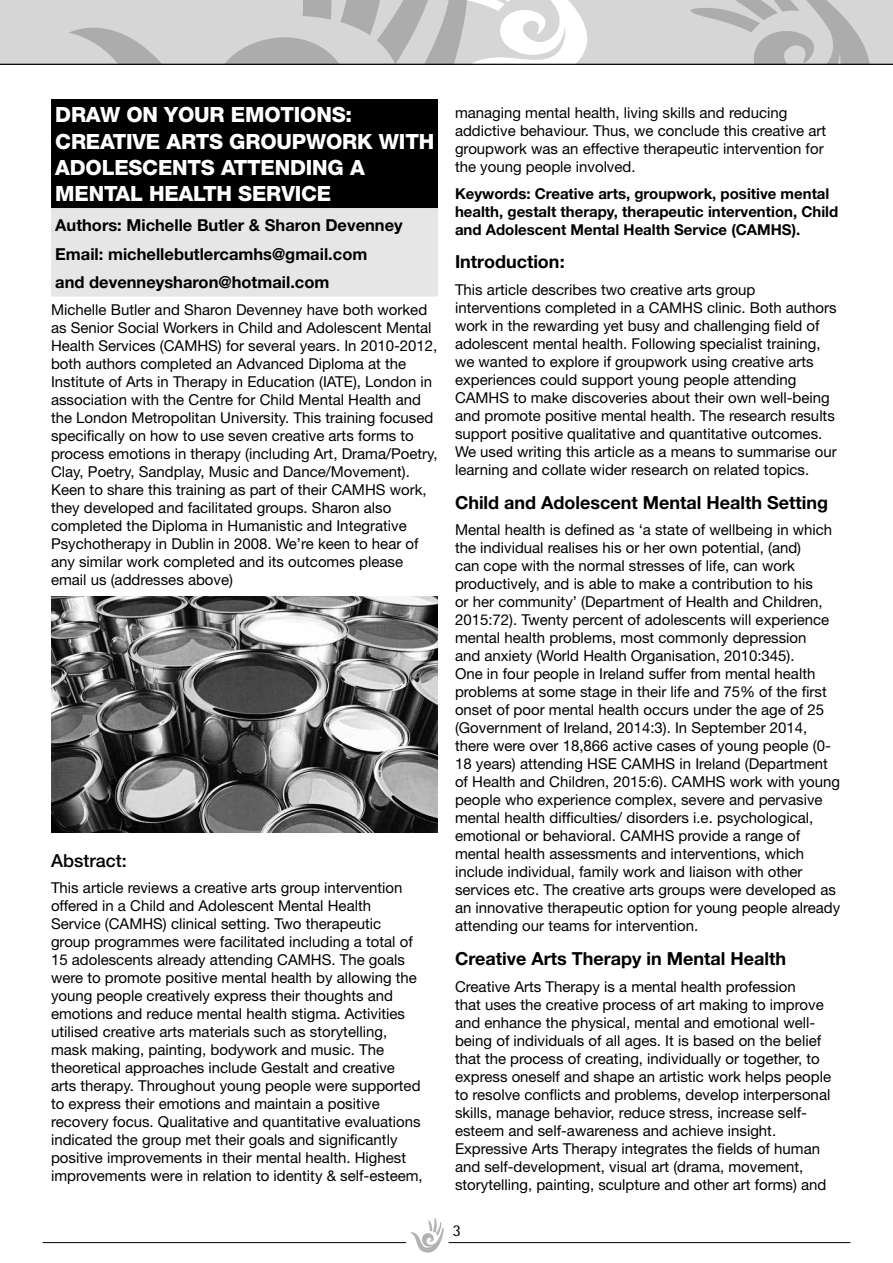
<style>
.page{position:relative;width:893px;height:1263px;background:#fff}
.page>*{position:absolute;margin:0;border:0;box-sizing:border-box;transform-origin:0 0}
.t1{font:800 21px/26.1px "Helvetica Neue";letter-spacing:-.01em;color:#fff}
.t2{font:700 18px "Helvetica Neue";color:#000}
.t3{font:500 18px "Helvetica Neue";color:#000}
.t4{font:700 16.5px/28.5px "Helvetica Neue";color:#000}
.t5{font:16.5px "Rotis Semi Sans";color:#000}
.t6{font:15px/18px "Helvetica Neue";color:#000}
.t7{font:700 15px/18px "Helvetica Neue";color:#000}
</style>
<div class="page">
<hr style="left:43px;top:1242px;width:363px;height:1px;background:#000">
<svg style="left:410px;top:1218px;width:34px;height:34px"></svg>
<hr style="left:449px;top:1242px;width:401px;height:1px;background:#000">
<div style="left:0;top:0;width:893px;height:64px;background:#d6d6d6"></div>
<svg style="left:676px;top:0;width:215px;height:64px"></svg>
<svg style="left:69px;top:0;width:539px;height:64px"></svg>
<hr style="left:0;top:64px;width:893px;height:1px;background:#000">
<div style="left:51px;top:99px;width:387px;height:31px;background:#000"></div>
<div style="left:51px;top:125px;width:387px;height:32px;background:#000"></div>
<div style="left:51px;top:151px;width:387px;height:32px;background:#000"></div>
<div style="left:51px;top:177px;width:387px;height:32px;background:#000"></div>
<div style="left:51px;top:208px;width:387px;height:32px;background:#e6e6e6"></div>
<div style="left:51px;top:237px;width:387px;height:31px;background:#e6e6e6"></div>
<div style="left:51px;top:265px;width:387px;height:32px;background:#e6e6e6"></div>
<img style="left:51px;top:596px;width:387px;height:237px">
<h1 class="t1" style="left:55px;top:102px;width:380px">DRAW ON YOUR EMOTIONS:<br>CREATIVE ARTS GROUPWORK WITH<br>ADOLESCENTS ATTENDING A<br>ME NTAL HEALTH SE RVICE</h1>
<p class="t4" style="left:55px;top:211px;width:349px">Authors: Michelle Butler &amp; Sharon Devenney<br>Email: michellebutlercamhs@gmail.com<br>and devenneysharon@hotmail.com</p>
<p class="t6" style="left:51px;top:300px;width:388px">Michelle Butler and Sharon Devenney have both worked as Senior Social Workers in Child and Adolescent Mental Health Services (CAMHS) for several years. In 2010-2012, both authors completed an Advanced Diploma at the Institute of Arts in Therapy in Education (IATE), London in association with the Centre for Child Mental Health and the London Metropolitan University. This training focused specifically on how to use seven creative arts forms to process emotions in therapy (including Art, Drama/Poetry, Clay, Poetry, Sandplay, Music and Dance/Movement).<br>Keen to share this training as part of their CAMHS work, they developed and facilitated groups. Sharon also completed the Diploma in Humanistic and Integrative Psychotherapy in Dublin in 2008. We’re keen to hear of any similar work completed and its outcomes please email us (addresses above)</p>
<p class="t3" style="left:51px;top:849px;width:77px">Abstract:</p>
<p class="t6" style="left:51px;top:878px;width:373px">This article reviews a creative arts group intervention offered in a Child and Adolescent Mental Health Service (CAMHS) clinical setting. Two therapeutic group programmes were facilitated including a total of 15 adolescents already attending CAMHS. The goals were to promote positive mental health by allowing the young people creatively express their thoughts and emotions and reduce mental health stigma. Activities utilised creative arts materials such as storytelling, mask making, painting, bodywork and music. The theoretical approaches include Gestalt and creative arts therapy. Throughout young people were supported to express their emotions and maintain a positive recovery focus. Qualitative and quantitative evaluations indicated the group met their goals and significantly positive improvements in their mental health. Highest improvements were in relation to identity &amp; self-esteem,</p>
<p class="t6" style="left:455px;top:104px;width:373px">managing mental health, living skills and reducing addictive behaviour. Thus, we conclude this creative art groupwork was an effective therapeutic intervention for the young people involved.</p>
<p class="t7" style="left:455px;top:184px;width:385px">Keywords: Creative arts, groupwork, positive mental health, gestalt therapy, therapeutic intervention, Child and Adolescent Mental Health Service (CAMHS).</p>
<p class="t2" style="left:455px;top:251px;width:111px">Introduction:</p>
<p class="t6" style="left:455px;top:280px;width:383px">This article describes two creative arts group interventions completed in a CAMHS clinic. Both authors work in the rewarding yet busy and challenging field of adolescent mental health. Following specialist training, we wanted to explore if groupwork using creative arts experiences could support young people attending CAMHS to make discoveries about their own well-being and promote positive mental health. The research results support positive qualitative and quantitative outcomes.<br>We used writing this article as a means to summarise our learning and collate wider research on related topics.</p>
<p class="t2" style="left:455px;top:491px;width:375px">Child and Adolescent Mental Health Setting</p>
<p class="t6" style="left:455px;top:521px;width:387px">Mental health is defined as ‘a state of wellbeing in which the individual realises his or her own potential, (and)<br>can cope with the normal stresses of life, can work productively, and is able to make a contribution to his<br>or her community’ (Department of Health and Children, 2015:72). Twenty percent of adolescents will experience mental health problems, most commonly depression<br>and anxiety (World Health Organisation, 2010:345).<br>One in four people in Ireland suffer from mental health problems at some stage in their life and 75% of the first onset of poor mental health occurs under the age of 25 (Government of Ireland, 2014:3). In September 2014, there were over 18,866 active cases of young people (0- 18 years) attending HSE CAMHS in Ireland (Department of Health and Children, 2015:6). CAMHS work with young people who experience complex, severe and pervasive mental health difficulties/ disorders i.e. psychological, emotional or behavioral. CAMHS provide a range of mental health assessments and interventions, which include individual, family work and liaison with other services etc. The creative arts groups were developed as an innovative therapeutic option for young people already attending our teams for intervention.</p>
<p class="t2" style="left:455px;top:947px;width:333px">Creative Arts Therapy in Mental Health</p>
<p class="t6" style="left:455px;top:977px;width:378px">Creative Arts Therapy is a mental health profession<br>that uses the creative process of art making to improve and enhance the physical, mental and emotional well&shy;being of individuals of all ages. It is based on the belief that the process of creating, individually or together, to express oneself and shape an artistic work helps people to resolve conflicts and problems, develop interpersonal skills, manage behavior, reduce stress, increase self&shy;esteem and self-awareness and achieve insight.<br>Expressive Arts Therapy integrates the fields of human and self-development, visual art (drama, movement, storytelling, painting, sculpture and other art forms) and</p>
<p class="t5" style="left:453px;top:1221px;width:10px">3</p>
</div>
